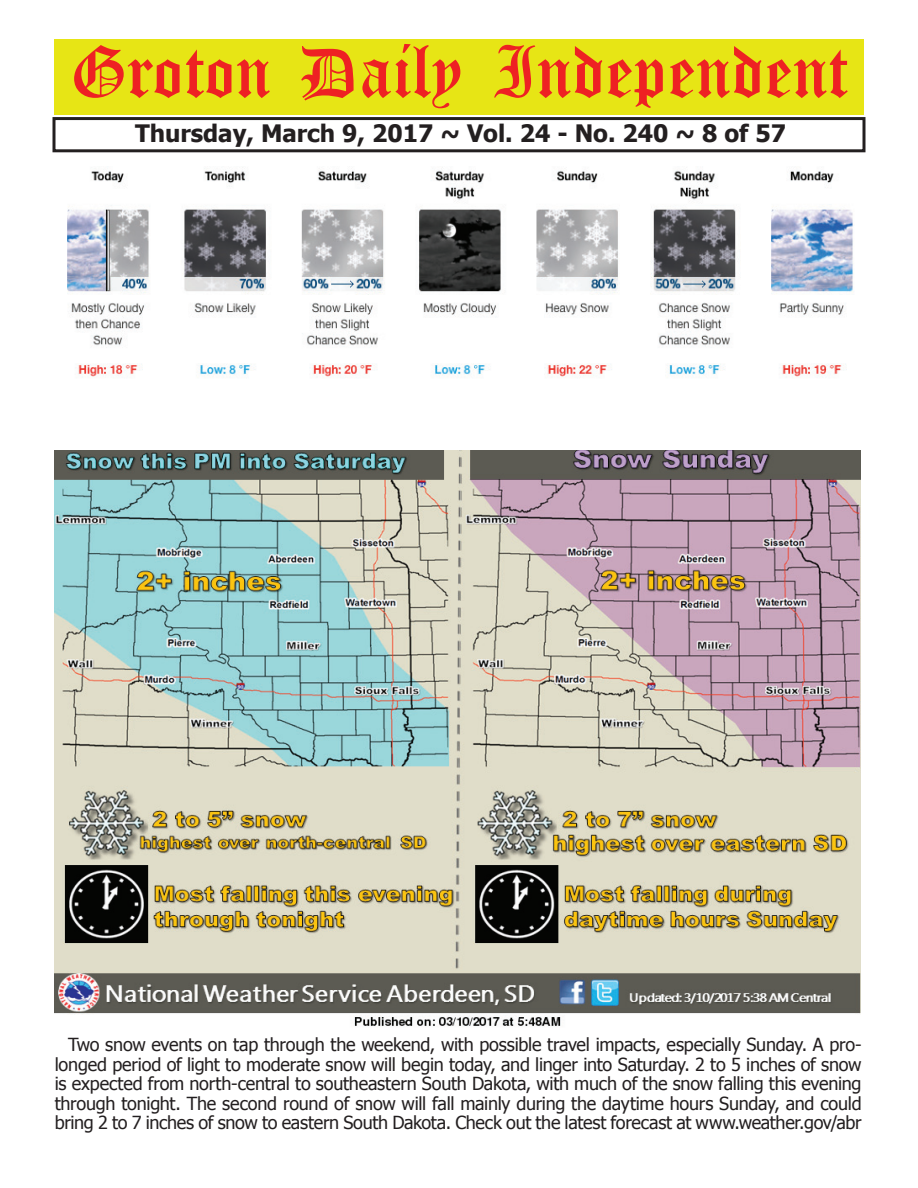
<style>
.page{position:relative;width:918px;height:1188px;background:#fff}
.page>*{position:absolute;margin:0;border:0;box-sizing:border-box;transform-origin:0 0}
.t1{font:54px "Old English Five";color:#ee2123}
.t2{font:700 24px "Tahoma";color:#231f20}
.t3{font:18px/19.5px "Tahoma";letter-spacing:-.015em;color:#231f20;text-align:justify}
</style>
<div class="page">
<div style="left:52px;top:117px;width:814px;height:35px;border:3px solid #231f20"></div>
<div style="left:54px;top:40px;width:810px;height:75px;background:#e7e515"></div>
<img style="left:54px;top:451px;width:807px;height:576px">
<img style="left:67px;top:170px;width:786px;height:208px">
<h1 class="t1" style="left:70px;top:47px;width:779px">Groton Daily Independent</h1>
<h2 class="t2" style="left:135px;top:116px;width:653px">Thursday, March 9, 2017 ~ Vol. 24 - No. 240 ~ 8 of 57</h2>
<p class="t3" style="left:55px;top:1034px;width:808px;text-indent:14px">Two snow events on tap through the weekend, with possible travel impacts, especially Sunday. A pro&shy;longed period of light to moderate snow will begin today, and linger into Saturday. 2 to 5 inches of snow is expected from north-central to southeastern South Dakota, with much of the snow falling this evening through tonight. The second round of snow will fall mainly during the daytime hours Sunday, and could bring 2 to 7 inches of snow to eastern South Dakota. Check out the latest forecast at www.weather.gov/abr</p>
</div>
